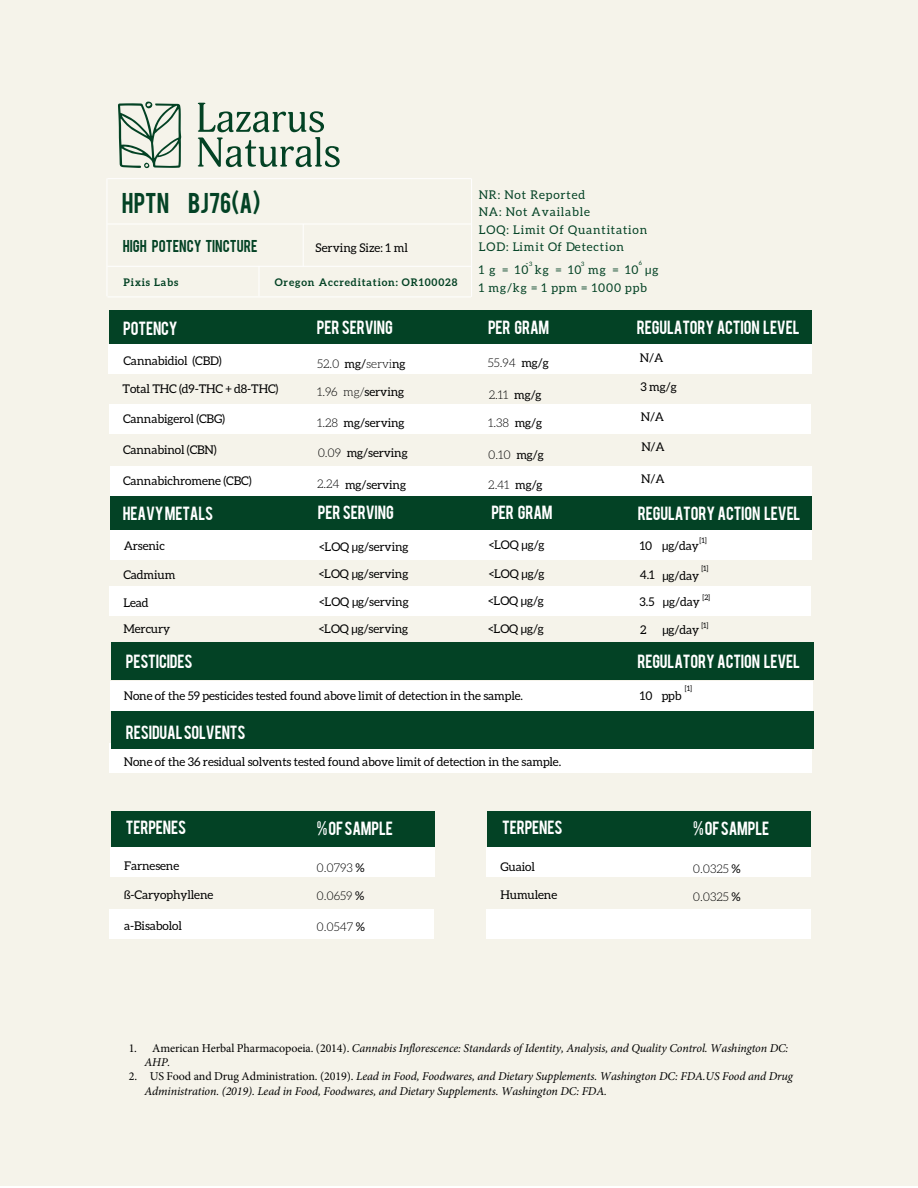
<style>
.page{position:relative;width:918px;height:1188px;background:#fff}
.page>*{position:absolute;margin:0;border:0;box-sizing:border-box;transform-origin:0 0}
.t1{font:22.5px "Bebas";color:#034225}
.t2{font:15px "Bebas";letter-spacing:-.01em;color:#fff}
.t3{font:13.5px "Bebas";color:#034224}
.t4{font:12px "Aleo";letter-spacing:-.01em;color:#000}
.t5{font:italic 12px/14.4px "Minion Pro";letter-spacing:-.01em;color:#000}
.t6{font:12px/17.2px "Aleo";letter-spacing:.07em;color:#034225}
.t7{font:300 12px "Aleo";letter-spacing:-.01em;color:#000}
.t8{font:700 10.5px "Aleo";letter-spacing:.08em;color:#034224}
.t9{font:7.5px "Aleo";color:#000}
.t10{font:7.5px "Aleo";color:#034225}
.t11{font:6px "Aleo";color:#034225}
.s1{font-weight:400}
.s2{font-weight:300}
.s3{font-size:6px}
.s4{font-style:normal}
</style>
<div class="page">
<div style="left:0;top:0;width:918px;height:1186px;background:#f5f3ea"></div>
<hr style="left:107px;top:224px;width:364px;height:1px;background:#fff">
<hr style="left:107px;top:266px;width:364px;height:1px;background:#fff">
<hr style="left:107px;top:178px;width:364px;height:1px;background:#fff">
<hr style="left:107px;top:297px;width:364px;height:1px;background:#fff">
<hr style="left:259px;top:266px;width:1px;height:30px;background:#fff">
<hr style="left:303px;top:224px;width:1px;height:42px;background:#fff">
<hr style="left:471px;top:178px;width:1px;height:119px;background:#fff">
<hr style="left:107px;top:178px;width:1px;height:118px;background:#fff">
<svg style="left:118px;top:102px;width:63px;height:66px"></svg>
<svg style="left:198px;top:103px;width:142px;height:64px"></svg>
<div style="left:110px;top:496px;width:702px;height:38px;background:#034225"></div>
<div style="left:110px;top:530px;width:702px;height:29px;background:#fff"></div>
<div style="left:111px;top:642px;width:702px;height:38px;background:#034225"></div>
<div style="left:109px;top:310px;width:703px;height:38px;background:#034225"></div>
<div style="left:109px;top:586px;width:702px;height:30px;background:#fff"></div>
<div style="left:108px;top:344px;width:704px;height:29px;background:#fff"></div>
<div style="left:110px;top:682px;width:702px;height:29px;background:#fff"></div>
<div style="left:109px;top:404px;width:702px;height:29px;background:#fff"></div>
<div style="left:110px;top:466px;width:702px;height:30px;background:#fff"></div>
<div style="left:110px;top:744px;width:702px;height:29px;background:#fff"></div>
<div style="left:111px;top:811px;width:323px;height:38px;background:#034225"></div>
<div style="left:110px;top:848px;width:324px;height:29px;background:#fff"></div>
<div style="left:109px;top:910px;width:325px;height:29px;background:#fff"></div>
<div style="left:487px;top:811px;width:324px;height:38px;background:#034225"></div>
<div style="left:486px;top:848px;width:325px;height:29px;background:#fff"></div>
<div style="left:486px;top:910px;width:324px;height:29px;background:#fff"></div>
<div style="left:111px;top:711px;width:702px;height:38px;background:#034225"></div>
<h1 class="t1" style="left:122px;top:186px;width:140px">HPTN BJ76(A)</h1>
<p class="t3" style="left:123px;top:236px;width:136px">HIGH POTENCY TINCTURE</p>
<p class="t8" style="left:124px;top:276px;width:56px">Pixis Labs</p>
<p class="t2" style="left:123px;top:317px;width:56px">POTENCY</p>
<p class="t4" style="left:123px;top:354px;width:100px">Cannabidiol (CBD)</p>
<p class="t4" style="left:316px;top:240px;width:94px">Serving Size: 1 ml</p>
<p class="t8" style="left:275px;top:276px;width:184px">Oregon Accreditation: OR100028</p>
<p class="t2" style="left:317px;top:317px;width:78px">PER SERVING</p>
<p class="t7" style="left:317px;top:358px;width:90px">52.0 <span class="s1">mg/</span>servi<span class="s1">ng</span></p>
<p class="t4" style="left:123px;top:382px;width:157px">Total THC (d9-THC + d8-THC)</p>
<p class="t4" style="left:123px;top:411px;width:104px">Cannabigerol (CBG)</p>
<p class="t7" style="left:317px;top:385px;width:89px">1.96 mg/<span class="s1">serving</span></p>
<p class="t4" style="left:317px;top:416px;width:89px"><span class="s2">1.28</span> mg/serving</p>
<p class="t6" style="left:479px;top:187px;width:170px">NR: Not Reported<br>NA: Not Available<br>LOQ: Limit Of Quantitation<br>LOD: Limit Of Detection</p>
<p class="t10" style="left:526px;top:259px;width:8px">-<span class="s3">3</span></p>
<p class="t11" style="left:581px;top:260px;width:5px">3</p>
<p class="t11" style="left:639px;top:260px;width:5px">6</p>
<p class="t6" style="left:479px;top:261px;width:181px;line-height:18px">1g=10kg=10mg=10µg<br>1 mg/kg = 1 ppm = 1000 ppb</p>
<p class="t2" style="left:488px;top:317px;width:63px">PER GRAM</p>
<p class="t7" style="left:488px;top:356px;width:62px">55.94 <span class="s1">mg/g</span></p>
<p class="t7" style="left:489px;top:389px;width:54px">2.11 <span class="s1">mg/g</span></p>
<p class="t7" style="left:488px;top:416px;width:55px">1.38 <span class="s1">mg/g</span></p>
<p class="t2" style="left:637px;top:316px;width:164px">REGULATORY ACTION LEVEL</p>
<p class="t4" style="left:640px;top:350px;width:25px">N/A</p>
<p class="t4" style="left:641px;top:380px;width:38px">3 mg/g</p>
<p class="t4" style="left:641px;top:410px;width:25px">N/A</p>
<p class="t4" style="left:123px;top:443px;width:95px">Cannabinol (CBN)</p>
<p class="t4" style="left:123px;top:474px;width:130px">Cannabichromene (CBC)</p>
<p class="t4" style="left:318px;top:446px;width:92px"><span class="s2">0.09</span> mg/serving</p>
<p class="t7" style="left:488px;top:449px;width:57px">0.10 <span class="s1">mg/g</span></p>
<p class="t4" style="left:317px;top:477px;width:91px"><span class="s2">2.24</span> mg/serving</p>
<p class="t7" style="left:488px;top:478px;width:56px">2.41 <span class="s1">mg/g</span></p>
<p class="t4" style="left:641px;top:440px;width:25px">N/A</p>
<p class="t4" style="left:641px;top:471px;width:25px">N/A</p>
<p class="t2" style="left:123px;top:502px;width:92px">HEAVY METALS</p>
<p class="t2" style="left:491px;top:501px;width:63px">PER GRAM</p>
<p class="t4" style="left:124px;top:538px;width:43px">Arsenic</p>
<p class="t2" style="left:318px;top:502px;width:78px">PER SERVING</p>
<p class="t2" style="left:638px;top:503px;width:164px">REGULATORY ACTION LEVEL</p>
<p class="t9" style="left:700px;top:536px;width:9px">[1]</p>
<p class="t4" style="left:489px;top:538px;width:57px">&lt;LOQ µg/g</p>
<p class="t4" style="left:489px;top:566px;width:57px">&lt;LOQ µg/g</p>
<p class="t4" style="left:488px;top:594px;width:57px">&lt;LOQ µg/g</p>
<p class="t4" style="left:488px;top:621px;width:57px">&lt;LOQ µg/g</p>
<p class="t4" style="left:662px;top:539px;width:38px">µg/day</p>
<p class="t4" style="left:640px;top:539px;width:14px">10</p>
<p class="t4" style="left:640px;top:568px;width:16px">4.1</p>
<p class="t4" style="left:640px;top:595px;width:16px">3.5</p>
<p class="t4" style="left:640px;top:623px;width:8px">2</p>
<p class="t4" style="left:319px;top:540px;width:91px">&lt;LOQ µg/serving</p>
<p class="t9" style="left:701px;top:564px;width:9px">[1]</p>
<p class="t4" style="left:123px;top:567px;width:53px">Cadmium</p>
<p class="t4" style="left:319px;top:567px;width:91px">&lt;LOQ µg/serving</p>
<p class="t4" style="left:662px;top:569px;width:38px">µg/day</p>
<p class="t4" style="left:123px;top:596px;width:27px">Lead</p>
<p class="t4" style="left:663px;top:595px;width:38px">µg/day</p>
<p class="t4" style="left:123px;top:622px;width:48px">Mercury</p>
<p class="t4" style="left:662px;top:623px;width:38px">µg/day</p>
<p class="t9" style="left:703px;top:593px;width:9px">[2]</p>
<p class="t9" style="left:701px;top:621px;width:9px">[1]</p>
<p class="t4" style="left:319px;top:595px;width:91px">&lt;LOQ µg/serving</p>
<p class="t4" style="left:319px;top:622px;width:91px">&lt;LOQ µg/serving</p>
<p class="t2" style="left:126px;top:651px;width:68px">PESTICIDES</p>
<p class="t2" style="left:637px;top:651px;width:164px">REGULATORY ACTION LEVEL</p>
<p class="t4" style="left:124px;top:688px;width:401px">None of the 59 pesticides tested found above limit of detection in the sample.</p>
<p class="t4" style="left:640px;top:689px;width:14px">10</p>
<p class="t2" style="left:126px;top:721px;width:121px">RESIDUAL SOLVENTS</p>
<p class="t4" style="left:124px;top:755px;width:439px">None of the 36 residual solvents tested found above limit of detection in the sample.</p>
<p class="t9" style="left:685px;top:684px;width:9px">[1]</p>
<p class="t4" style="left:662px;top:688px;width:21px">ppb</p>
<p class="t2" style="left:126px;top:817px;width:62px">TERPENES</p>
<p class="t2" style="left:317px;top:817px;width:78px">% OF SAMPLE</p>
<p class="t4" style="left:124px;top:859px;width:57px">Farnesene</p>
<p class="t7" style="left:317px;top:861px;width:50px">0.0793 <span class="s1">%</span></p>
<p class="t4" style="left:124px;top:888px;width:91px">ß-Caryophyllene</p>
<p class="t7" style="left:317px;top:890px;width:49px">0.0659 <span class="s1">%</span></p>
<p class="t4" style="left:124px;top:919px;width:59px">a-Bisabolol</p>
<p class="t7" style="left:317px;top:920px;width:50px">0.0547 <span class="s1">%</span></p>
<p class="t2" style="left:502px;top:817px;width:62px">TERPENES</p>
<p class="t2" style="left:693px;top:817px;width:78px">% OF SAMPLE</p>
<p class="t4" style="left:501px;top:860px;width:36px">Guaiol</p>
<p class="t7" style="left:693px;top:862px;width:49px">0.0325 <span class="s1">%</span></p>
<p class="t4" style="left:501px;top:888px;width:58px">Humulene</p>
<p class="t7" style="left:693px;top:890px;width:49px">0.0325 <span class="s1">%</span></p>
<p class="t5" style="left:144px;top:1041px;width:645px;text-indent:-16px"><span class="s4">1. American Herbal Pharmacopoeia. (2014).</span> Cannabis Inflorescence: Standards of Identity, Analysis, and Quality Control. Washington DC:<br>AHP.</p>
<p class="t5" style="left:144px;top:1069px;width:650px;text-indent:-16px"><span class="s4">2. US Food and Drug Administration. (2019).</span> Lead in Food, Foodwares, and Dietary Supplements. Washington DC: FDA.US Food and Drug<br>Administration. (2019). Lead in Food, Foodwares, and Dietary Supplements. Washington DC: FDA.</p>
</div>
